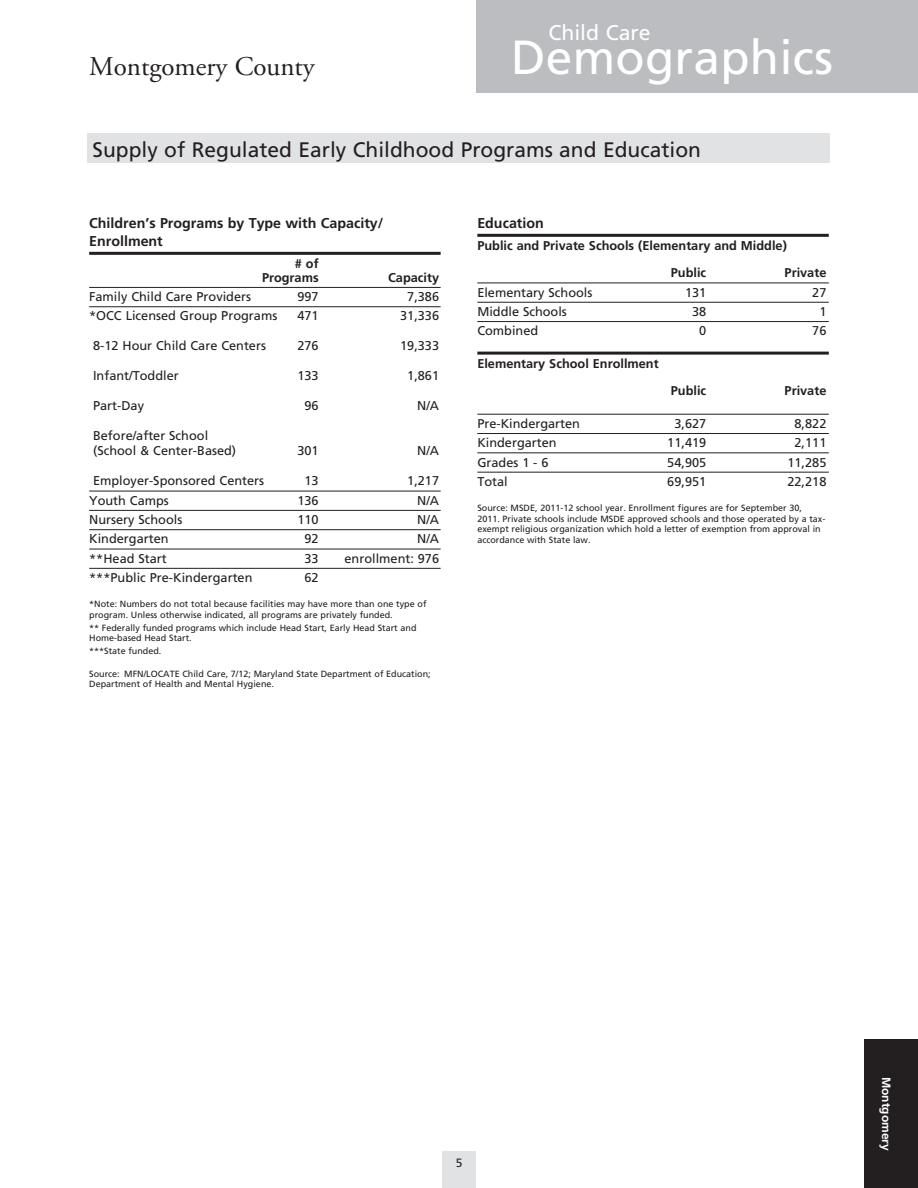
<style>
.page{position:relative;width:918px;height:1188px;background:#fff}
.page>*{position:absolute;margin:0;border:0;box-sizing:border-box;transform-origin:0 0}
.t1{font:47.85px "Frutiger";letter-spacing:.005em;color:#fff}
.t2{font:27px "Adobe Garamond Pro";color:#231f20}
.t3{font:21.3px "Frutiger";color:#fff}
.t4{font:21px "Frutiger";color:#231f20}
.chartheads{font:700 14.25px/18px "Frutiger";color:#231f20}
.textchart{font:12.75px/15px "Frutiger";color:#231f20}
.t5{font:700 12.75px/13.5px "Frutiger";color:#231f20;text-align:right}
.chartheads-2{font:700 12px "Frutiger";color:#fff}
.t6{font:12px "Frutiger";color:#231f20}
.t7{font:9px/10.5px "Frutiger";color:#231f20}
</style>
<div class="page">
<hr style="left:89px;top:252px;width:352px;height:3px;background:#231f20">
<hr style="left:89px;top:287px;width:352px;height:1px;background:#231f20">
<hr style="left:89px;top:306px;width:352px;height:1px;background:#231f20">
<hr style="left:89px;top:491px;width:352px;height:1px;background:#231f20">
<hr style="left:89px;top:510px;width:352px;height:1px;background:#231f20">
<hr style="left:89px;top:529px;width:352px;height:1px;background:#231f20">
<hr style="left:89px;top:549px;width:352px;height:1px;background:#231f20">
<hr style="left:89px;top:568px;width:352px;height:1px;background:#231f20">
<hr style="left:477px;top:234px;width:352px;height:3px;background:#231f20">
<hr style="left:477px;top:283px;width:352px;height:1px;background:#231f20">
<hr style="left:477px;top:302px;width:352px;height:1px;background:#231f20">
<hr style="left:477px;top:321px;width:352px;height:1px;background:#231f20">
<hr style="left:477px;top:352px;width:352px;height:3px;background:#231f20">
<hr style="left:477px;top:414px;width:352px;height:1px;background:#231f20">
<hr style="left:477px;top:433px;width:352px;height:1px;background:#231f20">
<hr style="left:477px;top:453px;width:352px;height:1px;background:#231f20">
<hr style="left:477px;top:472px;width:352px;height:1px;background:#231f20">
<div style="left:87px;top:133px;width:742px;height:30px;background:#e1e2e4"></div>
<div style="left:442px;top:1151px;width:34px;height:37px;background:#e1e2e4"></div>
<div style="left:476px;top:0;width:442px;height:93px;background:#bcbdc0"></div>
<div style="left:864px;top:1040px;width:54px;height:148px;background:#231f20"></div>
<p class="t2" style="left:89px;top:50px;width:227px">Montgomery County</p>
<p class="t3" style="left:548px;top:20px;width:104px">Child Care</p>
<p class="t1" style="left:511px;top:29px;width:323px">Demographics</p>
<p class="t4" style="left:93px;top:137px;width:610px">Supply of Regulated Early Childhood Programs and Education</p>
<p class="chartheads" style="left:89px;top:214px;width:296px">Children’s Programs by Type with Capacity/<br>Enrollment</p>
<p class="t5" style="left:262px;top:257px;width:58px"># of<br>Programs</p>
<p class="t5" style="left:388px;top:271px;width:53px">Capacity</p>
<p class="textchart" style="left:89px;top:289px;width:163px">Family Child Care Providers</p>
<p class="textchart" style="left:297px;top:289px;width:23px">997</p>
<p class="textchart" style="left:407px;top:289px;width:33px">7,386</p>
<p class="textchart" style="left:89px;top:309px;width:190px">*OCC Licensed Group Programs</p>
<p class="textchart" style="left:297px;top:309px;width:23px">471</p>
<p class="textchart" style="left:400px;top:309px;width:40px">31,336</p>
<p class="textchart" style="left:93px;top:339px;width:174px">8-12 Hour Child Care Centers</p>
<p class="textchart" style="left:297px;top:339px;width:23px">276</p>
<p class="textchart" style="left:400px;top:339px;width:40px">19,333</p>
<p class="textchart" style="left:93px;top:369px;width:87px">Infant/Toddler</p>
<p class="textchart" style="left:297px;top:369px;width:23px">133</p>
<p class="textchart" style="left:407px;top:369px;width:33px">1,861</p>
<p class="textchart" style="left:93px;top:399px;width:53px">Part-Day</p>
<p class="textchart" style="left:305px;top:399px;width:16px">96</p>
<p class="textchart" style="left:417px;top:399px;width:23px">N/A</p>
<p class="textchart" style="left:93px;top:429px;width:145px">Before/after School (School &amp; Center-Based)</p>
<p class="textchart" style="left:297px;top:444px;width:23px">301</p>
<p class="textchart" style="left:417px;top:444px;width:23px">N/A</p>
<p class="textchart" style="left:93px;top:474px;width:173px">Employer-Sponsored Centers</p>
<p class="textchart" style="left:305px;top:474px;width:16px">13</p>
<p class="textchart" style="left:407px;top:474px;width:33px">1,217</p>
<p class="textchart" style="left:89px;top:493px;width:81px">Youth Camps</p>
<p class="textchart" style="left:297px;top:493px;width:23px">136</p>
<p class="textchart" style="left:417px;top:493px;width:23px">N/A</p>
<p class="textchart" style="left:89px;top:512px;width:95px">Nursery Schools</p>
<p class="textchart" style="left:297px;top:512px;width:23px">110</p>
<p class="textchart" style="left:417px;top:512px;width:23px">N/A</p>
<p class="textchart" style="left:89px;top:532px;width:81px">Kindergarten</p>
<p class="textchart" style="left:305px;top:532px;width:16px">92</p>
<p class="textchart" style="left:417px;top:532px;width:23px">N/A</p>
<p class="textchart" style="left:89px;top:551px;width:79px">**Head Start</p>
<p class="textchart" style="left:305px;top:551px;width:16px">33</p>
<p class="textchart" style="left:345px;top:551px;width:96px">enrollment: 976</p>
<p class="textchart" style="left:89px;top:570px;width:165px">***Public Pre-Kindergarten</p>
<p class="textchart" style="left:305px;top:570px;width:16px">62</p>
<p class="t7" style="left:89px;top:599px;width:339px">*Note: Numbers do not total because facilities may have more than one type of program. Unless otherwise indicated, all programs are privately funded.</p>
<p class="t7" style="left:89px;top:622px;width:329px">** Federally funded programs which include Head Start, Early Head Start and<br>Home-based Head Start.</p>
<p class="t7" style="left:89px;top:645px;width:74px">***State funded.</p>
<p class="t7" style="left:89px;top:669px;width:343px">Source: MFN/LOCATE Child Care, 7/12; Maryland State Department of Education;<br>Department of Health and Mental Hygiene.</p>
<p class="chartheads" style="left:477px;top:214px;width:68px">Education</p>
<p class="t5" style="left:671px;top:232px;width:118px;line-height:27px;text-align:left;text-indent:-194px">Public and Private Schools (Elementary and Middle)<br>Public</p>
<p class="t5" style="left:785px;top:266px;width:43px">Private</p>
<p class="textchart" style="left:477px;top:285px;width:117px">Elementary Schools</p>
<p class="textchart" style="left:685px;top:285px;width:23px">131</p>
<p class="textchart" style="left:812px;top:285px;width:16px">27</p>
<p class="textchart" style="left:477px;top:304px;width:91px">Middle Schools</p>
<p class="textchart" style="left:692px;top:304px;width:16px">38</p>
<p class="textchart" style="left:819px;top:304px;width:9px">1</p>
<p class="textchart" style="left:477px;top:323px;width:62px">Combined</p>
<p class="textchart" style="left:699px;top:323px;width:9px">0</p>
<p class="textchart" style="left:812px;top:323px;width:16px">76</p>
<p class="t5" style="left:477px;top:357px;width:183px">Elementary School Enrollment</p>
<p class="t5" style="left:671px;top:384px;width:37px">Public</p>
<p class="t5" style="left:785px;top:384px;width:43px">Private</p>
<p class="textchart" style="left:477px;top:416px;width:104px">Pre-Kindergarten</p>
<p class="textchart" style="left:674px;top:416px;width:33px">3,627</p>
<p class="textchart" style="left:795px;top:416px;width:33px">8,822</p>
<p class="textchart" style="left:477px;top:435px;width:81px">Kindergarten</p>
<p class="textchart" style="left:667px;top:435px;width:40px">11,419</p>
<p class="textchart" style="left:795px;top:435px;width:33px">2,111</p>
<p class="textchart" style="left:477px;top:455px;width:73px">Grades 1 - 6</p>
<p class="textchart" style="left:667px;top:455px;width:40px">54,905</p>
<p class="textchart" style="left:787px;top:455px;width:40px">11,285</p>
<p class="textchart" style="left:477px;top:474px;width:32px">Total</p>
<p class="textchart" style="left:667px;top:474px;width:40px">69,951</p>
<p class="textchart" style="left:787px;top:474px;width:40px">22,218</p>
<p class="t7" style="left:477px;top:503px;width:350px">Source: MSDE, 2011-12 school year. Enrollment figures are for September 30, 2011. Private schools include MSDE approved schools and those operated by a tax&shy;exempt religious organization which hold a letter of exemption from approval in accordance with State law.</p>
<p class="t6" style="left:456px;top:1155px;width:8px">5</p>
<p class="chartheads-2" style="left:893px;top:1077px;width:76px;rotate:90deg">Montgomery</p>
</div>
